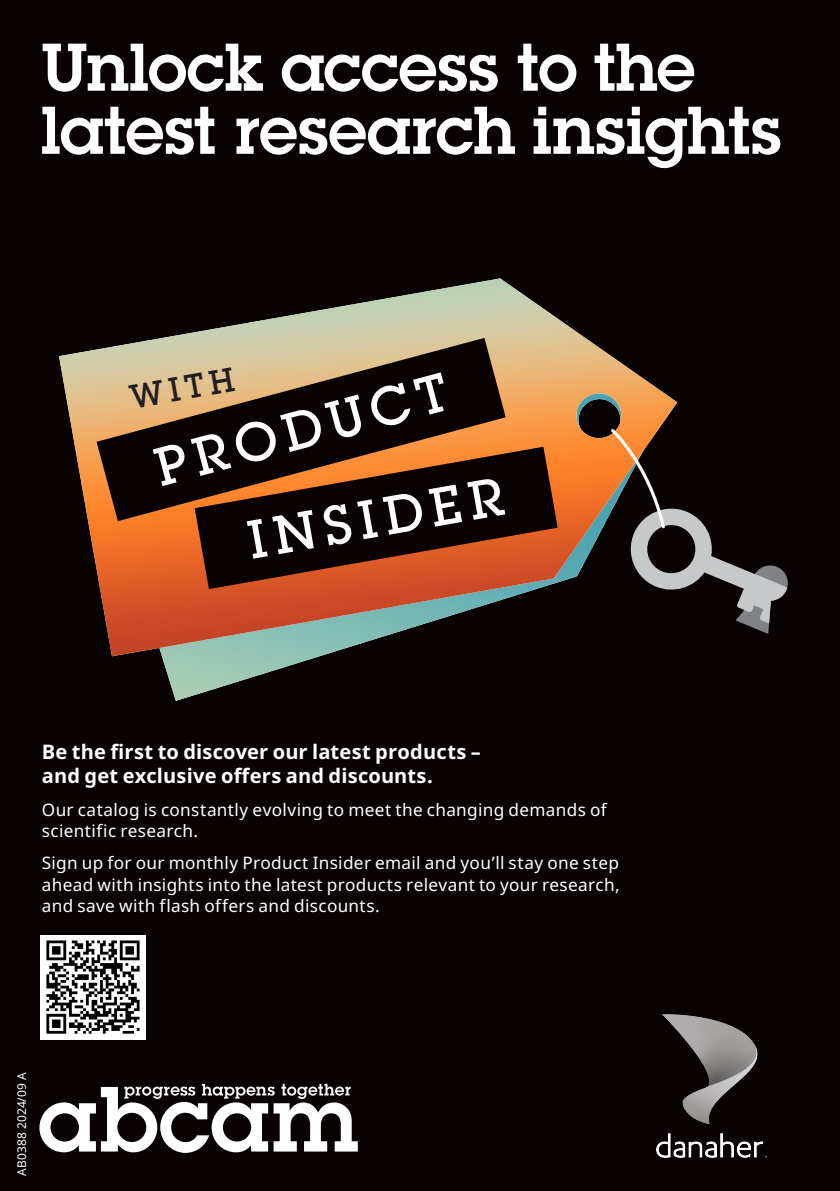
<style>
.page{position:relative;width:840px;height:1191px;background:#fff}
.page>*{position:absolute;margin:0;border:0;box-sizing:border-box;transform-origin:0 0}
.t1{font:600 65.8px/63px "Lubalin Graph Std";letter-spacing:-.01em;color:#fff}
.t2{font:500 53px "Lubalin Graph Std";color:#fff}
.t3{font:500 33.4px "Lubalin Graph Std";color:#231f20}
.t4{font:700 20px/24.4px "Noto Sans";letter-spacing:.01em;color:#fff}
.t5{font:17.2px/21.4px "Noto Sans";letter-spacing:.02em;color:#fff}
.t6{font:12px "Noto Sans";letter-spacing:.005em;color:#fff}
</style>
<div class="page">
<div style="left:0;top:0;width:839px;height:1191px;background:#080302"></div>
<svg style="left:39px;top:1083px;width:318px;height:69px"></svg>
<img style="left:112px;top:656px;width:208px;height:45px">
<img style="left:59px;top:278px;width:618px;height:378px">
<svg style="left:609px;top:427px;width:179px;height:207px"></svg>
<svg style="left:194px;top:447px;width:363px;height:142px"></svg>
<svg style="left:96px;top:338px;width:409px;height:183px"></svg>
<img style="left:41px;top:935px;width:104px;height:104px">
<img style="left:656px;top:1014px;width:110px;height:143px">
<h1 class="t1" style="left:41px;top:35px;width:741px">Unlock access to the latest research insights</h1>
<h3 class="t3" style="left:127px;top:376px;width:107px;rotate:-10deg">WITH</h3>
<h2 class="t2" style="left:147px;top:436px;width:302px;rotate:-15deg">PRODUCT</h2>
<h2 class="t2" style="left:242px;top:507px;width:261px;rotate:-10deg">INSIDER</h2>
<p class="t4" style="left:42px;top:740px;width:440px">Be the first to discover our latest products – and get exclusive offers and discounts.</p>
<p class="t5" style="left:42px;top:799px;width:566px">Our catalog is constantly evolving to meet the changing demands of scientific research.</p>
<p class="t5" style="left:42px;top:853px;width:579px;text-align:justify">Sign up for our monthly Product Insider email and you’ll stay one step ahead with insights into the latest products relevant to your research, and save with flash offers and discounts.</p>
<p class="t6" style="left:15px;top:1175px;width:105px;rotate:-90deg">AB0388 2024/09 A</p>
</div>
